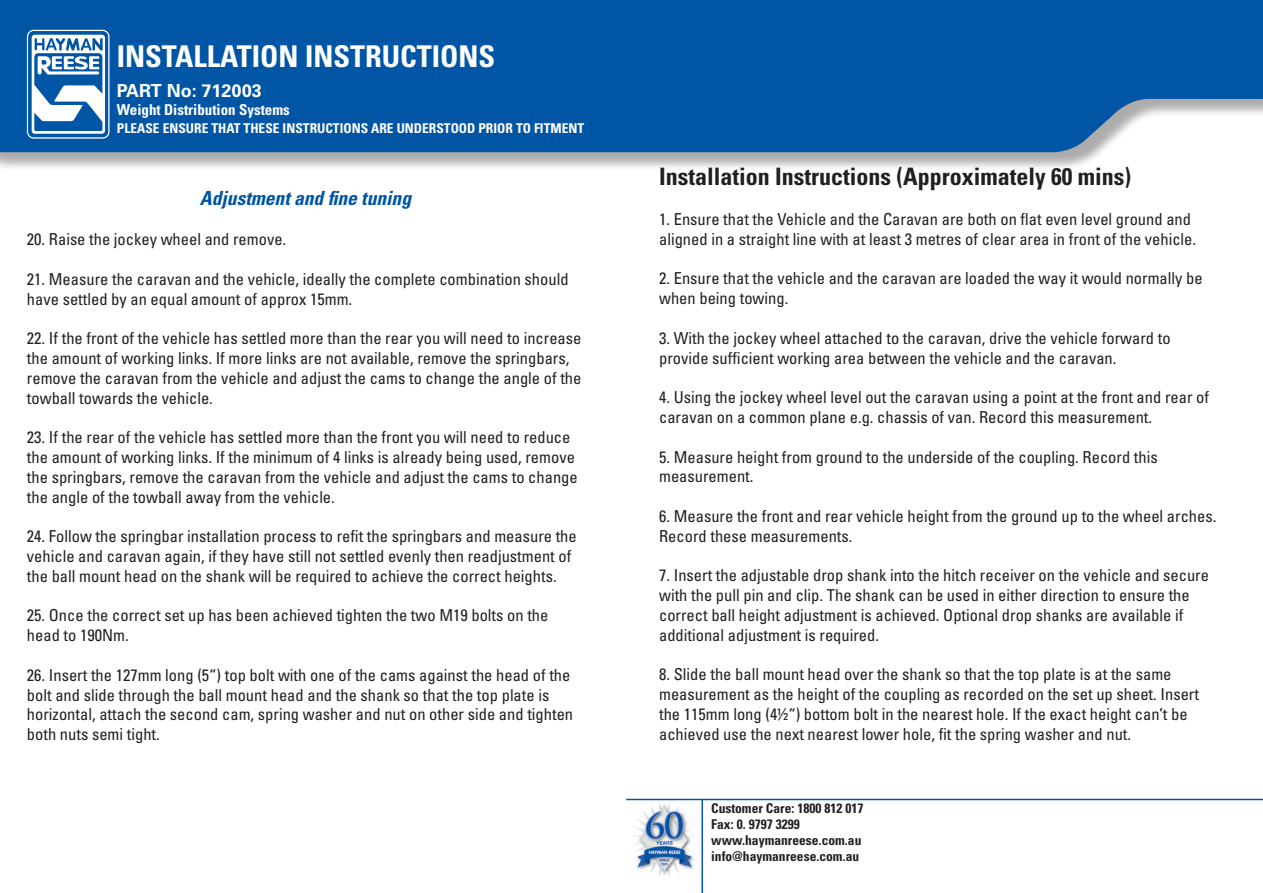
<style>
.page{position:relative;width:1263px;height:893px;background:#fff}
.page>*{position:absolute;margin:0;border:0;box-sizing:border-box;transform-origin:0 0}
.t1{font:700 condensed 30px "Univers LT Std";color:#fff}
.t2{font:700 condensed 24px "Univers LT Std";color:#231f20}
.t3{font:italic 700 condensed 19.5px "Univers LT Std";color:#0155a5}
.t4{font:700 18px "Univers LT Std";color:#fff}
.t5{font:condensed 16.5px/19.8px "Univers LT Std";color:#231f20}
.t6{font:700 condensed 15px "Univers LT Std";color:#fff}
.t7{font:700 condensed 13.5px/16.2px "Univers LT Std";color:#231f20}
.t8{font:700 condensed 13.5px "Univers LT Std";color:#fff}
</style>
<div class="page">
<img style="left:635px;top:803px;width:59px;height:73px">
<hr style="left:701px;top:799px;width:2px;height:94px;background:#0155a5">
<hr style="left:626px;top:799px;width:637px;height:1px;background:#0155a5">
<div style="left:0;top:2px;width:1263px;height:169px;background:#231f20;opacity:.37"></div>
<div style="left:0;top:0;width:1263px;height:152px;background:#0155a5"></div>
<svg style="left:27px;top:30px;width:83px;height:109px"></svg>
<div style="left:28px;top:31px;width:80px;height:106px;background:linear-gradient(to right,#0256a5,#0155a5);border-radius:5px"></div>
<div style="left:32px;top:35px;width:73px;height:99px;background:#fff;border-radius:3px"></div>
<svg style="left:34px;top:38px;width:69px;height:93px"></svg>
<h1 class="t1" style="left:117px;top:38px;width:380px">INSTALLATION INSTRUCTIONS</h1>
<p class="t4" style="left:117px;top:80px;width:146px">PART No: 712003</p>
<p class="t6" style="left:117px;top:101px;width:174px">Weight Distribution Systems</p>
<p class="t8" style="left:117px;top:120px;width:469px">PLEASE ENSURE THAT THESE INSTRUCTIONS ARE UNDERSTOOD PRIOR TO FITMENT</p>
<p class="t3" style="left:200px;top:187px;width:213px">Adjustment and fine tuning</p>
<p class="t5" style="left:27px;top:229px;width:261px">20. Raise the jockey wheel and remove.</p>
<p class="t5" style="left:27px;top:269px;width:543px">21. Measure the caravan and the vehicle, ideally the complete combination should have settled by an equal amount of approx 15mm.</p>
<p class="t5" style="left:27px;top:328px;width:556px">22. If the front of the vehicle has settled more than the rear you will need to increase the amount of working links. If more links are not available, remove the springbars, remove the caravan from the vehicle and adjust the cams to change the angle of the towball towards the vehicle.</p>
<p class="t5" style="left:27px;top:427px;width:552px">23. If the rear of the vehicle has settled more than the front you will need to reduce the amount of working links. If the minimum of 4 links is already being used, remove the springbars, remove the caravan from the vehicle and adjust the cams to change the angle of the towball away from the vehicle.</p>
<p class="t5" style="left:27px;top:526px;width:551px">24. Follow the springbar installation process to refit the springbars and measure the vehicle and caravan again, if they have still not settled evenly then readjustment of the ball mount head on the shank will be required to achieve the correct heights.</p>
<p class="t5" style="left:27px;top:605px;width:523px">25. Once the correct set up has been achieved tighten the two M19 bolts on the head to 190Nm.</p>
<p class="t5" style="left:27px;top:665px;width:548px">26. Insert the 127mm long (5“) top bolt with one of the cams against the head of the bolt and slide through the ball mount head and the shank so that the top plate is horizontal, attach the second cam, spring washer and nut on other side and tighten both nuts semi tight.</p>
<h2 class="t2" style="left:659px;top:162px;width:473px">Installation Instructions (Approximately 60 mins)</h2>
<p class="t5" style="left:659px;top:209px;width:539px">1. Ensure that the Vehicle and the Caravan are both on flat even level ground and aligned in a straight line with at least 3 metres of clear area in front of the vehicle.</p>
<p class="t5" style="left:659px;top:268px;width:545px">2. Ensure that the vehicle and the caravan are loaded the way it would normally be when being towing.</p>
<p class="t5" style="left:659px;top:328px;width:513px">3. With the jockey wheel attached to the caravan, drive the vehicle forward to provide sufficient working area between the vehicle and the caravan.</p>
<p class="t5" style="left:659px;top:387px;width:551px">4. Using the jockey wheel level out the caravan using a point at the front and rear of caravan on a common plane e.g. chassis of van. Record this measurement.</p>
<p class="t5" style="left:659px;top:447px;width:500px">5. Measure height from ground to the underside of the coupling. Record this measurement.</p>
<p class="t5" style="left:659px;top:506px;width:559px">6. Measure the front and rear vehicle height from the ground up to the wheel arches.<br>Record these measurements.</p>
<p class="t5" style="left:659px;top:565px;width:551px">7. Insert the adjustable drop shank into the hitch receiver on the vehicle and secure with the pull pin and clip. The shank can be used in either direction to ensure the correct ball height adjustment is achieved. Optional drop shanks are available if additional adjustment is required.</p>
<p class="t5" style="left:659px;top:664px;width:541px">8. Slide the ball mount head over the shank so that the top plate is at the same measurement as the height of the coupling as recorded on the set up sheet. Insert the 115mm long (4½“) bottom bolt in the nearest hole. If the exact height can’t be achieved use the next nearest lower hole, fit the spring washer and nut.</p>
<p class="t7" style="left:711px;top:800px;width:154px">Customer Care: 1800 812 017<br>Fax: 0. 9797 3299 www.haymanreese.com.au info@haymanreese.com.au</p>
</div>
